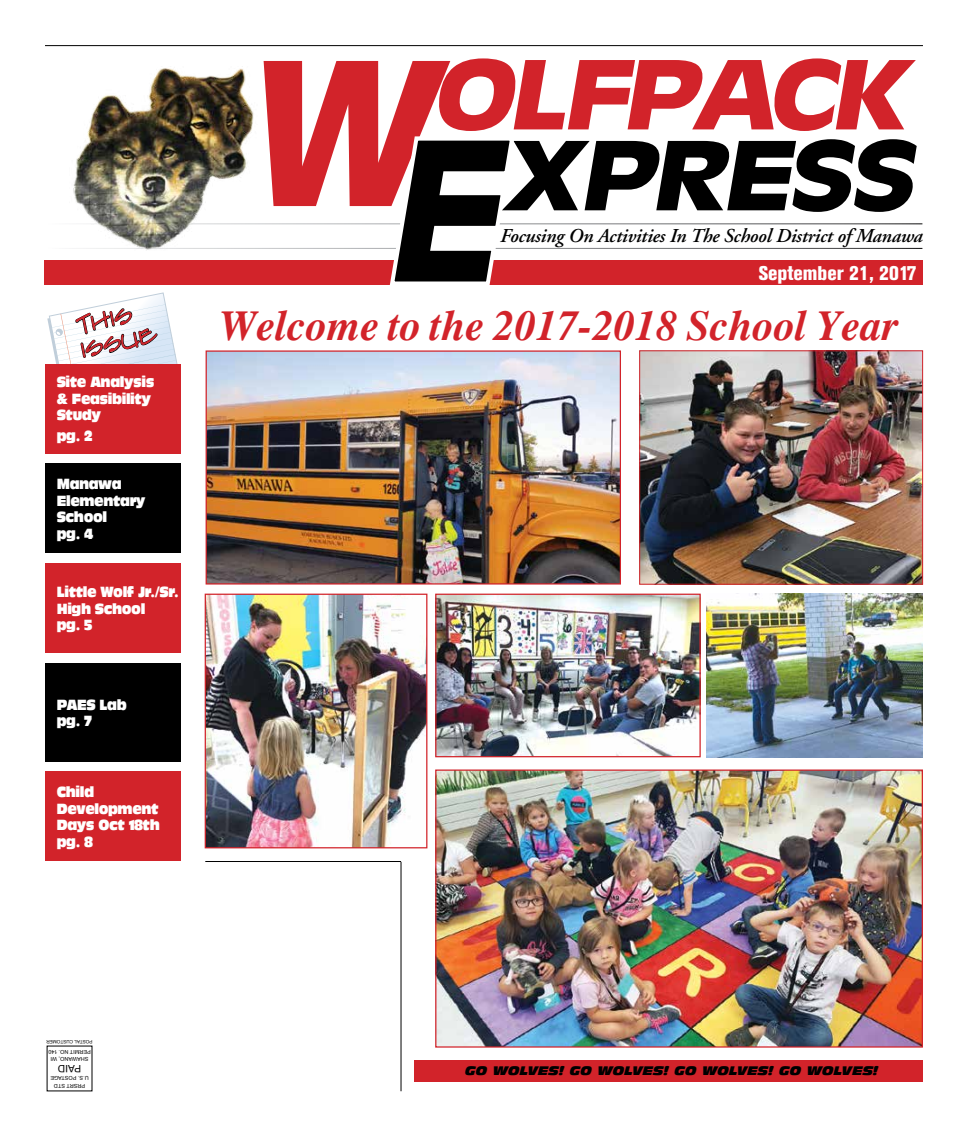
<style>
.page{position:relative;width:968px;height:1125px;background:#fff}
.page>*{position:absolute;margin:0;border:0;box-sizing:border-box;transform-origin:0 0}
.t1{font:italic 700 42.5px "Times";color:#d2232a}
.t2{font:23.75px/25px "Farfel ICG Felt Tip";color:#d2232a;scale:.8 1}
.t3{font:italic 600 19.62px "Adobe Garamond";letter-spacing:-.01em;color:#000}
.t4{font:800 condensed 19.62px "Akzidenz Grotesk BE";color:#fff}
.t5{font:14.38px/16.6px "Antique Olive Nord";letter-spacing:-.04em;color:#fff;scale:.72 1}
.t6{font:italic 12.12px "Antique Olive Nord";letter-spacing:.01em;color:#000}
.t7{font:10.12px "Arial";color:#000}
.t8{font:5.38px/8px "Arial";letter-spacing:.015em;color:#000;text-align:center}
.t9{font:4.62px "Arial";color:#000}
</style>
<div class="page">
<hr style="left:45px;top:45px;width:877px;height:1px;background:#000">
<div style="left:44px;top:261px;width:878px;height:24px;background:#d2232a"></div>
<svg style="left:47px;top:292px;width:131px;height:72px"></svg>
<div style="left:46px;top:364px;width:135px;height:90px;background:#d2232a"></div>
<div style="left:46px;top:463px;width:135px;height:90px;background:#000"></div>
<div style="left:46px;top:563px;width:135px;height:90px;background:#d2232a"></div>
<div style="left:46px;top:663px;width:135px;height:99px;background:#000"></div>
<div style="left:46px;top:771px;width:135px;height:90px;background:#d2232a"></div>
<svg style="left:263px;top:58px;width:652px;height:148px;fill:#d2232a"></svg>
<svg style="left:387px;top:134px;width:529px;height:151px"></svg>
<img style="left:73px;top:68px;width:189px;height:182px">
<hr style="left:205px;top:861px;width:196px;height:1px;background:#000">
<hr style="left:401px;top:862px;width:1px;height:229px;background:#000">
<div style="left:415px;top:1060px;width:508px;height:21px;background:#d2232a"></div>
<img style="left:207px;top:352px;width:412px;height:231px">
<div style="left:205px;top:350px;width:416px;height:235px;border:1px solid #d2232a"></div>
<img style="left:437px;top:772px;width:483px;height:274px">
<div style="left:435px;top:770px;width:487px;height:278px;border:1px solid #d2232a"></div>
<img style="left:437px;top:596px;width:261px;height:159px">
<div style="left:435px;top:594px;width:265px;height:163px;border:1px solid #d2232a"></div>
<img style="left:207px;top:596px;width:218px;height:250px">
<div style="left:205px;top:594px;width:222px;height:254px;border:1px solid #d2232a"></div>
<img style="left:707px;top:594px;width:215px;height:163px">
<img style="left:641px;top:352px;width:279px;height:231px">
<div style="left:639px;top:350px;width:283px;height:235px;border:1px solid #d2232a"></div>
<h2 class="t2" style="left:74px;top:313px;width:99px;rotate:-11deg">this issue</h2>
<p class="t5" style="left:57px;top:374px;width:137px">Site Analysis &amp; Feasibility<br>Study</p>
<p class="t5" style="left:57px;top:428px;width:51px">pg. 2</p>
<p class="t5" style="left:57px;top:475px;width:125px">Manawa<br>Elementary<br>School<br>pg. 4</p>
<p class="t5" style="left:57px;top:584px;width:171px">Little Wolf Jr./Sr.<br>High School<br>pg. 5</p>
<p class="t5" style="left:57px;top:696px;width:99px">PAES Lab pg. 7</p>
<p class="t5" style="left:57px;top:784px;width:145px">Child<br>Development<br>Days Oct 18th pg. 8</p>
<h3 class="t3" style="left:500px;top:225px;width:424px">Focusing On Activities In The School District of Manawa</h3>
<h3 class="t4" style="left:758px;top:261px;width:159px">September 21, 2017</h3>
<h1 class="t1" style="left:219px;top:301px;width:681px">Welcome to the 2017-2018 School Year</h1>
<p class="t9" style="left:93px;top:1045px;width:48px;rotate:-180deg">POSTAL CUSTOMER</p>
<p class="t8" style="left:91px;top:1063px;width:44px;rotate:-180deg">SHAWANO, WI<br>PERMIT NO. 140</p>
<p class="t7" style="left:81px;top:1076px;width:25px;rotate:-180deg">PAID</p>
<p class="t8" style="left:89px;top:1089px;width:40px;rotate:-180deg">PRSRT STD<br>U.S. POSTAGE</p>
<p class="t6" style="left:465px;top:1063px;width:414px">GO WOLVES! GO WOLVES! GO WOLVES! GO WOLVES!</p>
</div>
